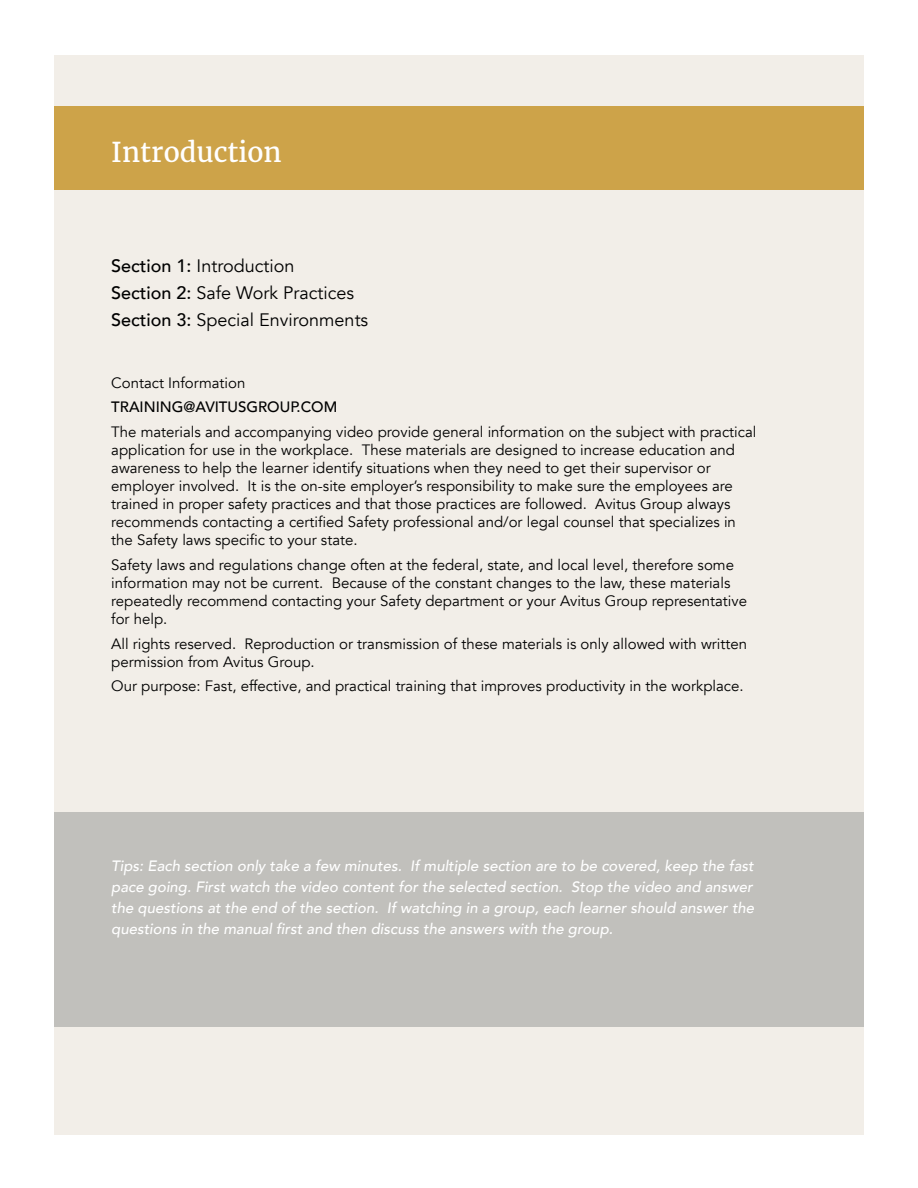
<style>
.page{position:relative;width:918px;height:1188px;background:#fff}
.page>*{position:absolute;margin:0;border:0;box-sizing:border-box;transform-origin:0 0}
.t1{font:27px "Merriweather";color:#fff}
.t2{font:18px/27px "Avenir";color:#000}
.t3{font:15px/18px "Avenir";color:#000}
.t4{font:italic 500 15px/21px "Avenir";color:#fff;text-align:justify}
.t5{font:500 15px "Avenir";color:#000}
.s1{font-weight:500}
</style>
<div class="page">
<div style="left:54px;top:55px;width:810px;height:1080px;background:#f2eee8"></div>
<div style="left:54px;top:106px;width:810px;height:84px;background:#cda349"></div>
<div style="left:54px;top:812px;width:810px;height:215px;background:#c1c0bc"></div>
<h1 class="t1" style="left:111px;top:135px;width:172px">Introduction</h1>
<p class="t2" style="left:111px;top:252px;width:259px"><span class="s1">Section 1:</span> Introduction<br><span class="s1">Section 2:</span> Safe Work Practices<br><span class="s1">Section 3:</span> Special Environments</p>
<p class="t3" style="left:111px;top:374px;width:136px">Contact Information</p>
<p class="t5" style="left:111px;top:394px;width:228px">TRAINING@AVITUSGROUP.COM</p>
<p class="t3" style="left:111px;top:423px;width:647px">The materials and accompanying video provide general information on the subject with practical application for use in the workplace. These materials are designed to increase education and awareness to help the learner identify situations when they need to get their supervisor or employer involved. It is the on-site employer’s responsibility to make sure the employees are trained in proper safety practices and that those practices are followed. Avitus Group always recommends contacting a certified Safety professional and/or legal counsel that specializes in the Safety laws specific to your state.</p>
<p class="t3" style="left:111px;top:556px;width:637px">Safety laws and regulations change often at the federal, state, and local level, therefore some information may not be current. Because of the constant changes to the law, these materials repeatedly recommend contacting your Safety department or your Avitus Group representative for help.</p>
<p class="t3" style="left:111px;top:635px;width:637px">All rights reserved. Reproduction or transmission of these materials is only allowed with written permission from Avitus Group.</p>
<p class="t3" style="left:111px;top:677px;width:634px">Our purpose: Fast, effective, and practical training that improves productivity in the workplace.</p>
<p class="t4" style="left:111px;top:856px;width:645px">Tips: Each section only take a few minutes. If multiple section are to be covered, keep the fast pace going. First watch the video content for the selected section. Stop the video and answer the questions at the end of the section. If watching in a group, each learner should answer the questions in the manual first and then discuss the answers with the group.</p>
</div>
